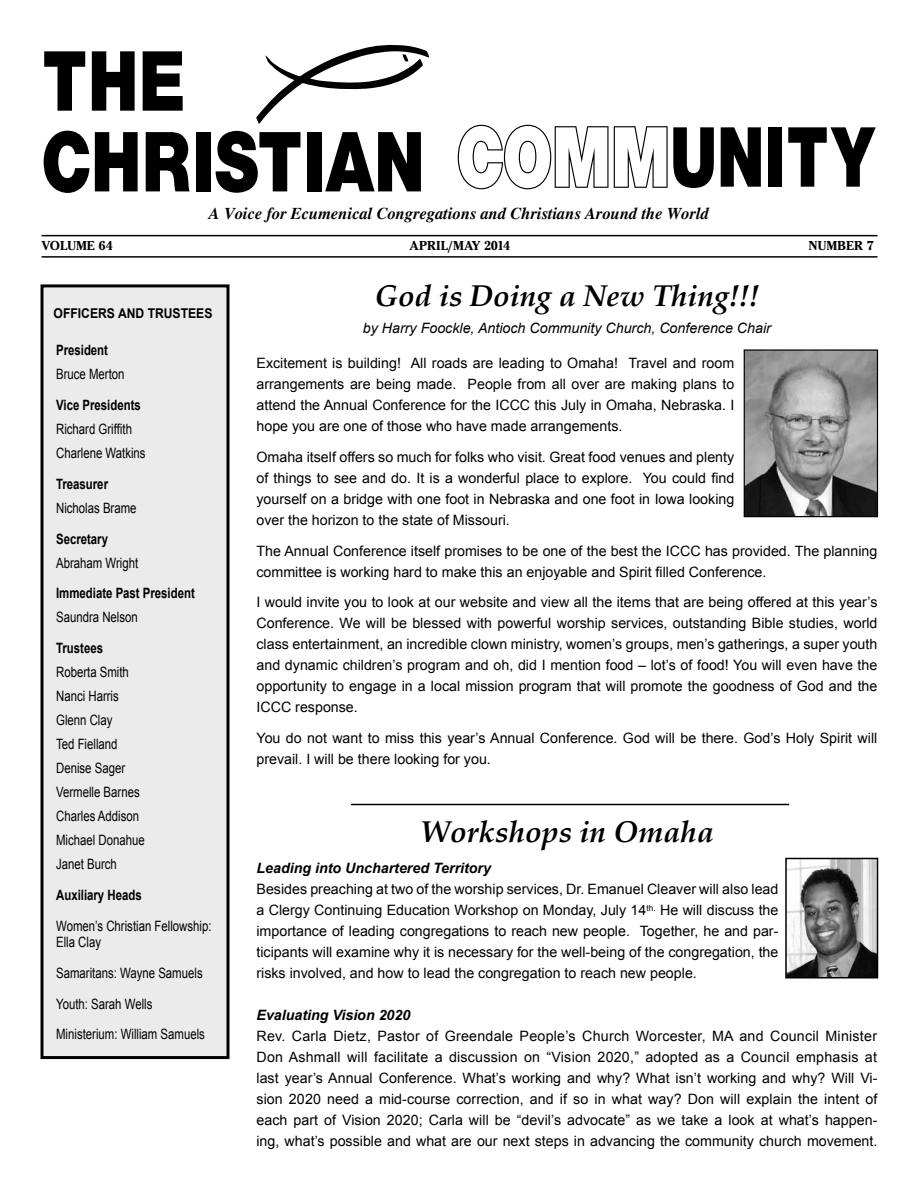
<style>
.page{position:relative;width:918px;height:1188px;background:#fff}
.page>*{position:absolute;margin:0;border:0;box-sizing:border-box;transform-origin:0 0}
.t1{font:900 88.95px/80.7px "Sans";color:#000;scale:.8 1}
.t2{font:italic 700 30px "Palatino";color:#000}
.t3{font:italic 700 16.5px "Times";color:#000}
.t4{font:14.25px/21px "Arial";color:#000;text-align:justify}
.t5{font:14.25px/24px "Arial";color:#000;scale:.8 1}
.t6{font:700 14.25px "Arial";color:#000;scale:.8 1}
.t7{font:italic 14.25px "Arial";color:#000}
.t8{font:italic 700 14.25px "Arial";color:#000}
.t9{font:13.5px "Cheltenham Bold DTC";color:#000}
.t10{font:700 13.5px "Arial";color:#000;scale:.9 1}
.s1{color:#fff}
</style>
<div class="page">
<div style="left:42px;top:286px;width:186px;height:772px;background:#ebebec"></div>
<div style="left:40px;top:284px;width:190px;height:775px;border:3px solid #000"></div>
<hr style="left:42px;top:256px;width:835px;height:2px;background:#000">
<hr style="left:42px;top:235px;width:835px;height:1px;background:#000">
<svg style="left:457px;top:124px;width:211px;height:66px"></svg>
<svg style="left:256px;top:44px;width:173px;height:80px"></svg>
<img style="left:746px;top:351px;width:130px;height:164px">
<div style="left:744px;top:349px;width:134px;height:168px;border:1px solid #000"></div>
<img style="left:788px;top:861px;width:87px;height:114px">
<div style="left:785px;top:858px;width:93px;height:120px;border:2px solid #000"></div>
<hr style="left:351px;top:804px;width:438px;height:1px;background:#000">
<h1 class="t1" style="left:42px;top:38px;width:1044px">THE<br>CHRISTIAN <span class="s1">COMM</span>UNITY</h1>
<p class="t3" style="left:209px;top:204px;width:502px">A Voice for Ecumenical Congregations and Christians Around the World</p>
<p class="t9" style="left:42px;top:238px;width:73px">VOLUME 64</p>
<p class="t9" style="left:410px;top:238px;width:102px">APRIL/MAY 2014</p>
<p class="t9" style="left:809px;top:238px;width:67px">NUMBER 7</p>
<p class="t10" style="left:54px;top:304px;width:178px">OFFICERS AND TRUSTEES</p>
<p class="t6" style="left:56px;top:341px;width:66px">President</p>
<p class="t5" style="left:56px;top:363px;width:87px">Bruce Merton</p>
<p class="t6" style="left:56px;top:396px;width:107px">Vice Presidents</p>
<p class="t5" style="left:56px;top:417px;width:113px">Richard Griffith<br>Charlene Watkins</p>
<p class="t6" style="left:56px;top:475px;width:66px">Treasurer</p>
<p class="t5" style="left:56px;top:496px;width:102px">Nicholas Brame</p>
<p class="t6" style="left:56px;top:529px;width:66px">Secretary</p>
<p class="t5" style="left:56px;top:551px;width:104px">Abraham Wright</p>
<p class="t6" style="left:56px;top:584px;width:175px">Immediate Past President</p>
<p class="t5" style="left:56px;top:606px;width:104px">Saundra Nelson</p>
<p class="t6" style="left:56px;top:639px;width:60px">Trustees</p>
<p class="t5" style="left:56px;top:660px;width:112px">Roberta Smith<br>Nanci Harris<br>Glenn Clay<br>Ted Fielland<br>Denise Sager<br>Vermelle Barnes<br>Charles Addison<br>Michael Donahue<br>Janet Burch</p>
<p class="t6" style="left:56px;top:886px;width:108px">Auxiliary Heads</p>
<p class="t5" style="left:56px;top:918px;width:196px;line-height:16.5px">Women’s Christian Fellowship:<br>Ella Clay</p>
<p class="t5" style="left:56px;top:958px;width:188px;line-height:30.8px">Samaritans: Wayne Samuels<br>Youth: Sarah Wells<br>Ministerium: William Samuels</p>
<h2 class="t2" style="left:375px;top:279px;width:386px">God is Doing a New Thing!!!</h2>
<p class="t7" style="left:363px;top:319px;width:410px">by Harry Foockle, Antioch Community Church, Conference Chair</p>
<p class="t4" style="left:256px;top:353px;width:479px">Excitement is building! All roads are leading to Omaha! Travel and room arrangements are being made. People from all over are making plans to attend the Annual Conference for the ICCC this July in Omaha, Nebraska. I hope you are one of those who have made arrangements.</p>
<p class="t4" style="left:256px;top:447px;width:479px">Omaha itself offers so much for folks who visit. Great food venues and plenty of things to see and do. It is a wonderful place to explore. You could find yourself on a bridge with one foot in Nebraska and one foot in Iowa looking over the horizon to the state of Missouri.</p>
<p class="t4" style="left:256px;top:540px;width:622px">The Annual Conference itself promises to be one of the best the ICCC has provided. The planning committee is working hard to make this an enjoyable and Spirit filled Conference.</p>
<p class="t4" style="left:256px;top:592px;width:623px">I would invite you to look at our website and view all the items that are being offered at this year’s Conference. We will be blessed with powerful worship services, outstanding Bible studies, world class entertainment, an incredible clown ministry, women’s groups, men’s gatherings, a super youth and dynamic children’s program and oh, did I mention food – lot’s of food! You will even have the opportunity to engage in a local mission program that will promote the goodness of God and the ICCC response.</p>
<p class="t4" style="left:256px;top:728px;width:622px">You do not want to miss this year’s Annual Conference. God will be there. God’s Holy Spirit will prevail. I will be there looking for you.</p>
<h2 class="t2" style="left:420px;top:815px;width:295px">Workshops in Omaha</h2>
<p class="t8" style="left:256px;top:859px;width:236px">Leading into Unchartered Territory</p>
<p class="t4" style="left:256px;top:879px;width:523px">Besides preaching at two of the worship services, Dr. Emanuel Cleaver will also lead a Clergy Continuing Education Workshop on Monday, July 14<sup>th.</sup> He will discuss the importance of leading congregations to reach new people. Together, he and par&shy;ticipants will examine why it is necessary for the well-being of the congregation, the risks involved, and how to lead the congregation to reach new people.</p>
<p class="t8" style="left:256px;top:1006px;width:155px">Evaluating Vision 2020</p>
<p class="t4" style="left:256px;top:1026px;width:623px">Rev. Carla Dietz, Pastor of Greendale People’s Church Worcester, MA and Council Minister Don Ashmall will facilitate a discussion on “Vision 2020,” adopted as a Council emphasis at last year’s Annual Conference. What’s working and why? What isn’t working and why? Will Vi&shy;sion 2020 need a mid-course correction, and if so in what way? Don will explain the intent of each part of Vision 2020; Carla will be “devil’s advocate” as we take a look at what’s happen&shy;ing, what’s possible and what are our next steps in advancing the community church movement.</p>
</div>
